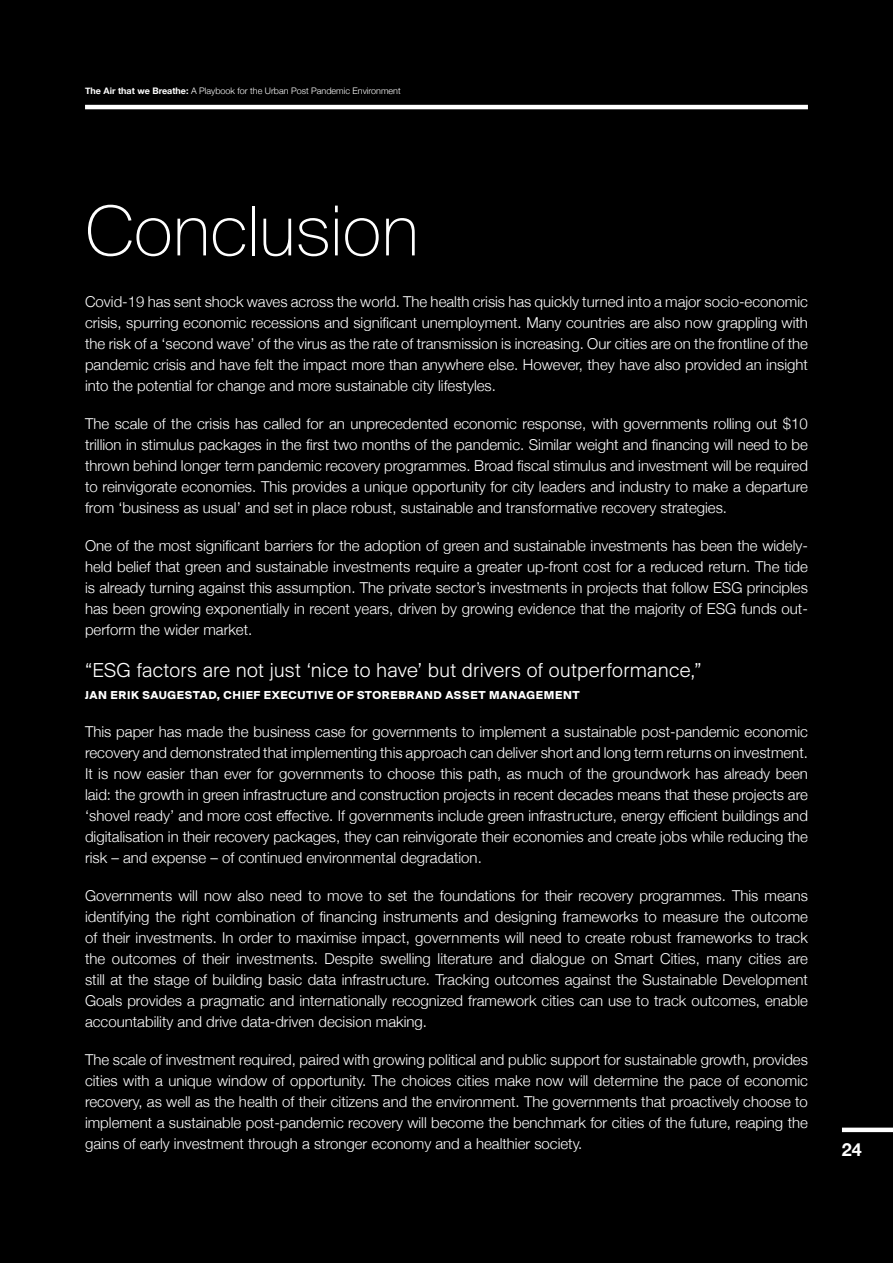
<style>
.page{position:relative;width:893px;height:1263px;background:#000}
.page>*{position:absolute;margin:0;border:0;box-sizing:border-box;transform-origin:0 0}
.t1{font:100 75px "Suisse BP Intl";letter-spacing:-.02em;color:#fff}
.t2{font:300 21px "Suisse BP Intl";letter-spacing:.015em;color:#fff}
.t3{font:700 18px "Helvetica Neue";color:#fff}
.t4{font:300 15px/21px "Helvetica Neue";color:#fff;text-align:justify}
.t5{font:700 12px "Suisse BP Intl";letter-spacing:.05em;color:#fff}
.t6{font:300 9px "Helvetica Neue";color:#fff}
.s1{font-weight:700}
</style>
<div class="page">
<hr style="left:85px;top:105px;width:723px;height:4px;background:#fff">
<div style="left:842px;top:1127px;width:51px;height:5px;background:#fff"></div>
<p class="t6" style="left:85px;top:84px;width:317px"><span class="s1">The Air that we Breathe:</span> A Playbook for the Urban Post Pandemic Environment</p>
<h1 class="t1" style="left:85px;top:186px;width:336px">Conclusion</h1>
<p class="t4" style="left:85px;top:290px;width:724px">Covid-19 has sent shock waves across the world. The health crisis has quickly turned into a major socio-economic crisis, spurring economic recessions and significant unemployment. Many countries are also now grappling with the risk of a ‘second wave’ of the virus as the rate of transmission is increasing. Our cities are on the frontline of the pandemic crisis and have felt the impact more than anywhere else. However, they have also provided an insight into the potential for change and more sustainable city lifestyles.</p>
<p class="t4" style="left:85px;top:412px;width:724px">The scale of the crisis has called for an unprecedented economic response, with governments rolling out $10 trillion in stimulus packages in the first two months of the pandemic. Similar weight and financing will need to be thrown behind longer term pandemic recovery programmes. Broad fiscal stimulus and investment will be required to reinvigorate economies. This provides a unique opportunity for city leaders and industry to make a departure from ‘business as usual’ and set in place robust, sustainable and transformative recovery strategies.</p>
<p class="t4" style="left:85px;top:534px;width:724px">One of the most significant barriers for the adoption of green and sustainable investments has been the widely&shy;held belief that green and sustainable investments require a greater up-front cost for a reduced return. The tide is already turning against this assumption. The private sector’s investments in projects that follow ESG principles has been growing exponentially in recent years, driven by growing evidence that the majority of ESG funds out&shy;perform the wider market.</p>
<h2 class="t2" style="left:85px;top:657px;width:618px">“ESG factors are not just ‘nice to have’ but drivers of outperformance,”</h2>
<p class="t5" style="left:85px;top:688px;width:496px">JAN ERIK SAUGESTAD, CHIEF EXECUTIVE OF STOREBRAND ASSET MANAGEMENT</p>
<p class="t4" style="left:85px;top:720px;width:724px">This paper has made the business case for governments to implement a sustainable post-pandemic economic recovery and demonstrated that implementing this approach can deliver short and long term returns on investment.<br>It is now easier than ever for governments to choose this path, as much of the groundwork has already been laid: the growth in green infrastructure and construction projects in recent decades means that these projects are ‘shovel ready’ and more cost effective. If governments include green infrastructure, energy efficient buildings and digitalisation in their recovery packages, they can reinvigorate their economies and create jobs while reducing the risk – and expense – of continued environmental degradation.</p>
<p class="t4" style="left:85px;top:884px;width:724px">Governments will now also need to move to set the foundations for their recovery programmes. This means identifying the right combination of financing instruments and designing frameworks to measure the outcome of their investments. In order to maximise impact, governments will need to create robust frameworks to track the outcomes of their investments. Despite swelling literature and dialogue on Smart Cities, many cities are still at the stage of building basic data infrastructure. Tracking outcomes against the Sustainable Development Goals provides a pragmatic and internationally recognized framework cities can use to track outcomes, enable accountability and drive data-driven decision making.</p>
<p class="t4" style="left:85px;top:1048px;width:724px">The scale of investment required, paired with growing political and public support for sustainable growth, provides cities with a unique window of opportunity. The choices cities make now will determine the pace of economic recovery, as well as the health of their citizens and the environment. The governments that proactively choose to implement a sustainable post-pandemic recovery will become the benchmark for cities of the future, reaping the gains of early investment through a stronger economy and a healthier society.</p>
<p class="t3" style="left:842px;top:1135px;width:22px">24</p>
</div>
